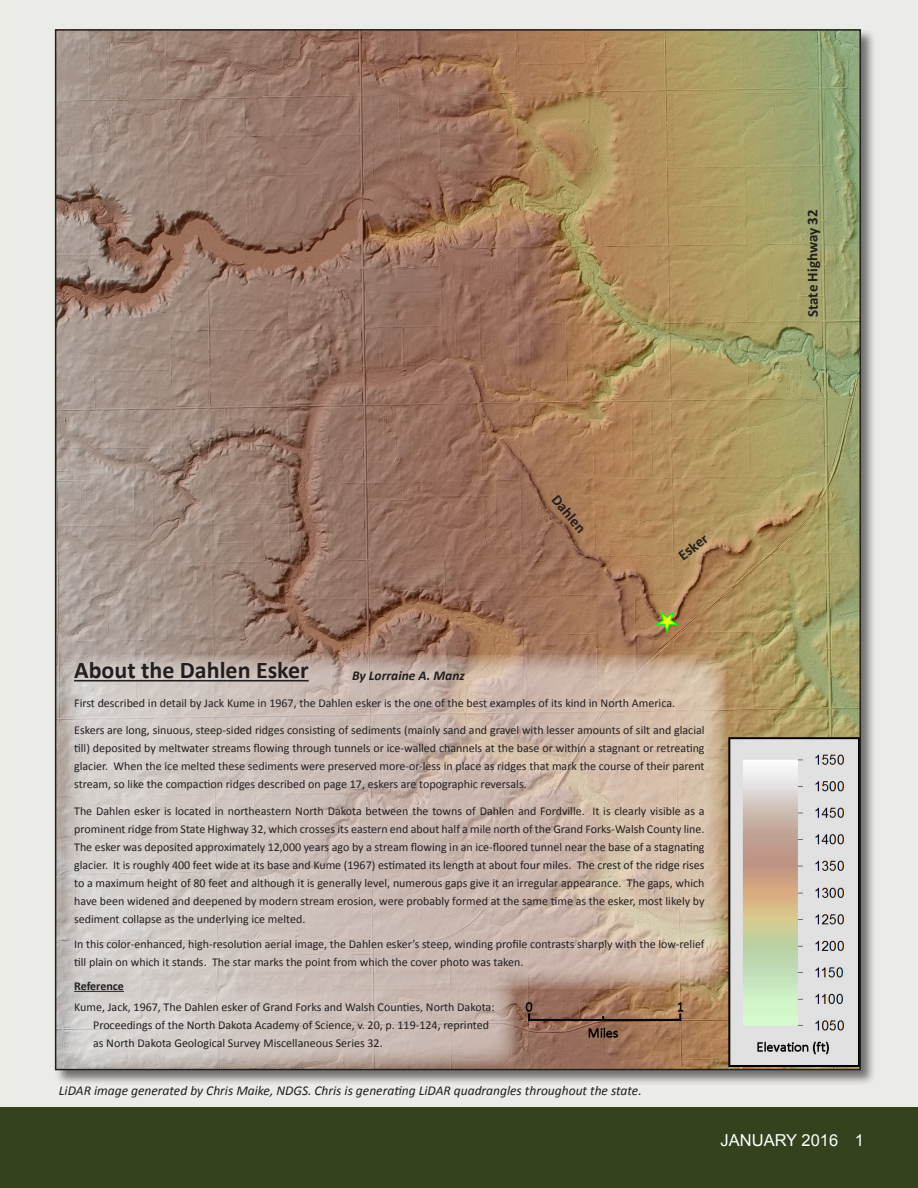
<style>
.page{position:relative;width:918px;height:1188px;background:#fff}
.page>*{position:absolute;margin:0;border:0;box-sizing:border-box;transform-origin:0 0}
.t1{font:700 24px "Calibri";color:#231f20}
.t2{font:16.5px "Arial";color:#fff}
.t3{font:700 15px "Calibri";letter-spacing:-.01em;color:#231f20}
.t4{font:italic 13.5px "Calibri";color:#231f20}
.t5{font:italic 700 13.5px "Calibri";color:#231f20}
.t6{font:12px/18px "Calibri";color:#231f20;text-align:justify}
.t7{font:700 12px "Calibri";letter-spacing:-.005em;color:#231f20}
</style>
<div class="page">
<div style="left:0;top:0;width:918px;height:1107px;background:#ebece8"></div>
<div style="left:0;top:1107px;width:918px;height:81px;background:#34421d"></div>
<div style="left:54px;top:28px;width:823px;height:1058px;background:#231f20;opacity:.6"></div>
<img style="left:58px;top:32px;width:800px;height:1035px">
<svg style="left:64px;top:654px;width:663px;height:335px;background:#ccbcb1"></svg>
<svg style="left:63px;top:971px;width:455px;height:100px;background:#c5b9b4"></svg>
<hr style="left:74px;top:680px;width:235px;height:2px;background:#231f20">
<hr style="left:74px;top:991px;width:50px;height:1px;background:#231f20">
<p class="t3" style="left:803px;top:317px;width:109px;rotate:-90deg">State Highway 32</p>
<p class="t3" style="left:562px;top:491px;width:46px;rotate:50deg">Dahlen</p>
<p class="t3" style="left:674px;top:549px;width:34px;rotate:-38deg">Esker</p>
<p class="t1" style="left:74px;top:655px;width:236px">About the Dahlen Esker</p>
<p class="t5" style="left:352px;top:666px;width:114px">By Lorraine A. Manz</p>
<p class="t6" style="left:74px;top:694px;width:603px">First described in detail by Jack Kume in 1967, the Dahlen esker is the one of the best examples of its kind in North America.</p>
<p class="t6" style="left:74px;top:721px;width:632px">Eskers are long, sinuous, steep-sided ridges consisting of sediments (mainly sand and gravel with lesser amounts of silt and glacial till) deposited by meltwater streams flowing through tunnels or ice-walled channels at the base or within a stagnant or retreating glacier. When the ice melted these sediments were preserved more-or-less in place as ridges that mark the course of their parent stream, so like the compaction ridges described on page 17, eskers are topographic reversals.</p>
<p class="t6" style="left:74px;top:802px;width:632px">The Dahlen esker is located in northeastern North Dakota between the towns of Dahlen and Fordville. It is clearly visible as a prominent ridge from State Highway 32, which crosses its eastern end about half a mile north of the Grand Forks-Walsh County line.<br>The esker was deposited approximately 12,000 years ago by a stream flowing in an ice-floored tunnel near the base of a stagnating glacier. It is roughly 400 feet wide at its base and Kume (1967) estimated its length at about four miles. The crest of the ridge rises to a maximum height of 80 feet and although it is generally level, numerous gaps give it an irregular appearance. The gaps, which have been widened and deepened by modern stream erosion, were probably formed at the same time as the esker, most likely by sediment collapse as the underlying ice melted.</p>
<p class="t6" style="left:74px;top:935px;width:632px">In this color-enhanced, high-resolution aerial image, the Dahlen esker’s steep, winding profile contrasts sharply with the low-relief till plain on which it stands. The star marks the point from which the cover photo was taken.</p>
<p class="t7" style="left:74px;top:978px;width:51px">Reference</p>
<p class="t6" style="left:74px;top:998px;width:422px">Kume, Jack, 1967, The Dahlen esker of Grand Forks and Walsh Counties, North Dakota:</p>
<p class="t6" style="left:93px;top:1016px;width:397px">Proceedings of the North Dakota Academy of Science, v. 20, p. 119-124, reprinted</p>
<p class="t6" style="left:93px;top:1034px;width:291px">as North Dakota Geological Survey Miscellaneous Series 32.</p>
<p class="t4" style="left:59px;top:1081px;width:584px">LiDAR image generated by Chris Maike, NDGS. Chris is generating LiDAR quadrangles throughout the state.</p>
<p class="t2" style="left:721px;top:1130px;width:145px">JANUARY 2016 1</p>
</div>
